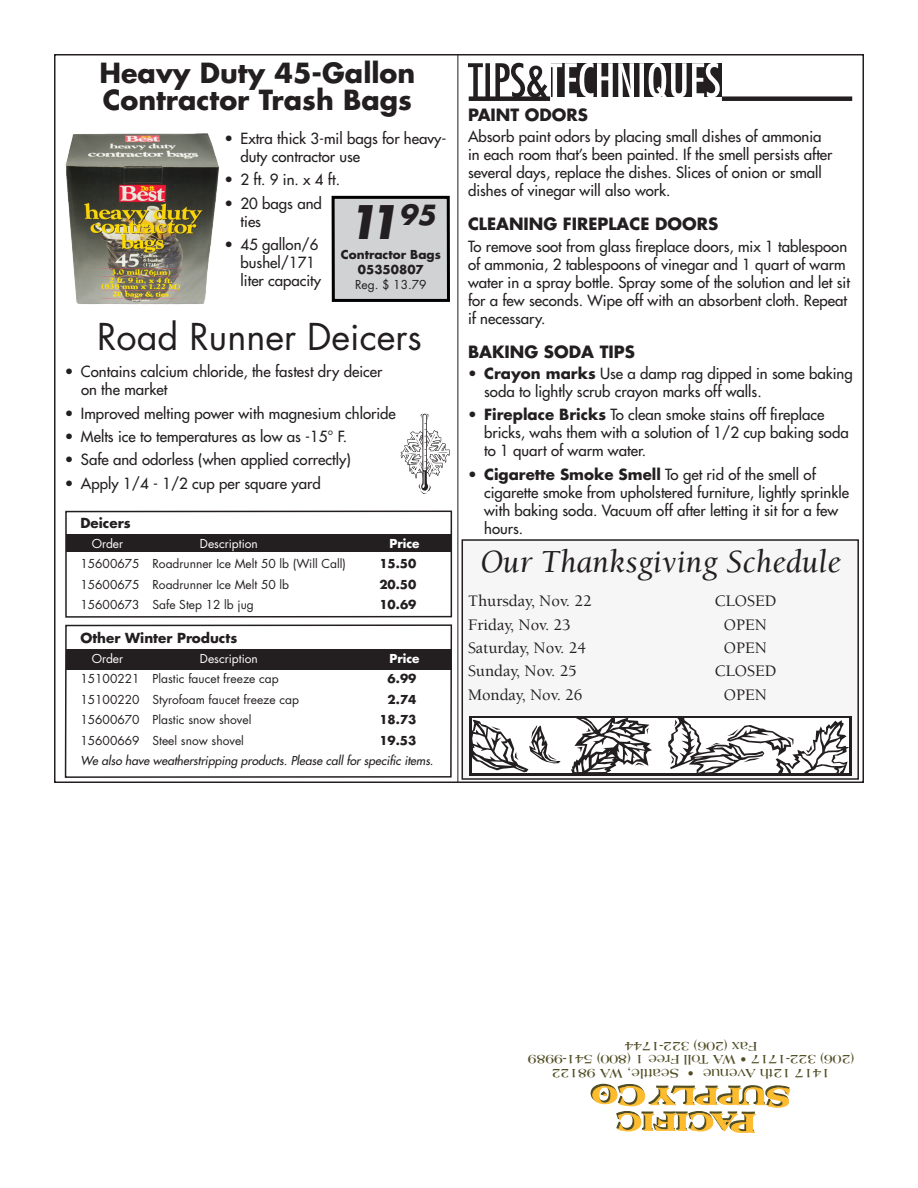
<style>
.page{position:relative;width:918px;height:1188px;background:#fff}
.page>*{position:absolute;margin:0;border:0;box-sizing:border-box;transform-origin:0 0}
.t1{font:italic 700 45px "Futura";color:#231f20}
.t2{font:36px "Futura";color:#231f20}
.t3{font:italic 33px "Berkeley";color:#231f20}
.t4{font:700 27px/27px "Futura";color:#231f20}
.t5{font:500 16.5px "Berkeley";color:#231f20}
.t6{font:700 16.5px "Futura";color:#231f20}
.t7{font:15px/18px "Futura";color:#231f20}
.t8{font:700 13.5px/13.5px "Americana";color:#514e25;text-align:center}
.t9{font:700 13.5px "Futura";color:#231f20}
.t10{font:12px "Futura";color:#231f20}
.t11{font:italic 12px "Futura";color:#231f20}
.t12{font:700 12px/15px "Futura";color:#231f20;text-align:center}
.t13{font:12px "Futura";color:#fff}
.t14{font:700 12px "Futura";color:#fff}
.s1{font-weight:700}
</style>
<div class="page">
<hr style="left:458px;top:54px;width:1px;height:729px;background:#231f20">
<svg style="left:590px;top:1083px;width:201px;height:50px"></svg>
<div style="left:462px;top:539px;width:397px;height:241px;background:#f6f6f7;border:2px solid #231f20"></div>
<svg style="left:468px;top:63px;width:252px;height:37px"></svg>
<div style="left:469px;top:96px;width:81px;height:5px;background:#231f20"></div>
<div style="left:722px;top:96px;width:130px;height:5px;background:#231f20"></div>
<div style="left:67px;top:535px;width:385px;height:17px;background:#231f20"></div>
<div style="left:65px;top:511px;width:387px;height:107px;border:2px solid #231f20"></div>
<div style="left:67px;top:649px;width:385px;height:21px;background:#231f20"></div>
<div style="left:65px;top:624px;width:387px;height:154px;border:2px solid #231f20"></div>
<svg style="left:401px;top:413px;width:49px;height:81px"></svg>
<div style="left:469px;top:716px;width:383px;height:59px;background:#231f20"></div>
<div style="left:472px;top:718px;width:377px;height:55px;background:#fff"></div>
<svg style="left:571px;top:718px;width:81px;height:55px"></svg>
<svg style="left:472px;top:720px;width:89px;height:52px"></svg>
<svg style="left:668px;top:718px;width:181px;height:55px"></svg>
<img style="left:65px;top:133px;width:155px;height:172px">
<div style="left:333px;top:197px;width:115px;height:103px;background:#d1d2d4"></div>
<div style="left:332px;top:196px;width:118px;height:106px;border:3px solid #000"></div>
<h3 class="t4" style="left:99px;top:59px;width:317px">Heavy Duty 45-Gallon<br>Contractor Trash Bags</h3>
<p class="t7" style="left:241px;top:130px;width:207px;text-indent:-16px">• Extra thick 3-mil bags for heavy&shy;duty contractor use</p>
<p class="t7" style="left:224px;top:171px;width:117px">• 2 ft. 9 in. x 4 ft.</p>
<p class="t7" style="left:241px;top:194px;width:83px;text-indent:-16px">• 20 bags and ties</p>
<p class="t7" style="left:241px;top:236px;width:82px;text-indent:-16px">• 45 gallon/6 bushel/171 liter capacity</p>
<h1 class="t1" style="left:347px;top:192px;width:90px">11<sup>95</sup></h1>
<p class="t12" style="left:341px;top:247px;width:101px">Contractor Bags<br>05350807</p>
<p class="t10" style="left:355px;top:277px;width:73px">Reg. $ 13.79</p>
<h2 class="t2" style="left:97px;top:314px;width:326px">Road Runner Deicers</h2>
<p class="t7" style="left:81px;top:363px;width:303px;text-indent:-16px">• Contains calcium chloride, the fastest dry deicer on the market</p>
<p class="t7" style="left:65px;top:404px;width:333px">• Improved melting power with magnesium chloride</p>
<p class="t7" style="left:65px;top:428px;width:284px">• Melts ice to temperatures as low as -15° F.</p>
<p class="t7" style="left:65px;top:451px;width:287px">• Safe and odorless (when applied correctly)</p>
<p class="t7" style="left:65px;top:474px;width:257px">• Apply 1/4 - 1/2 cup per square yard</p>
<p class="t9" style="left:80px;top:513px;width:52px">Deicers</p>
<p class="t13" style="left:92px;top:536px;width:33px">Order</p>
<p class="t13" style="left:200px;top:536px;width:60px">Description</p>
<p class="t14" style="left:389px;top:535px;width:32px">Price</p>
<p class="t10" style="left:80px;top:556px;width:267px">15600675 Roadrunner Ice Melt 50 lb (Will Call)</p>
<p class="t12" style="left:379px;top:556px;width:39px">15.50</p>
<p class="t10" style="left:80px;top:577px;width:210px">15600675 Roadrunner Ice Melt 50 lb</p>
<p class="t12" style="left:379px;top:577px;width:39px">20.50</p>
<p class="t10" style="left:80px;top:597px;width:175px">15600673 Safe Step 12 lb jug</p>
<p class="t12" style="left:379px;top:597px;width:39px">10.69</p>
<p class="t9" style="left:80px;top:629px;width:158px">Other Winter Products</p>
<p class="t13" style="left:92px;top:651px;width:33px">Order</p>
<p class="t13" style="left:200px;top:651px;width:60px">Description</p>
<p class="t14" style="left:389px;top:651px;width:32px">Price</p>
<p class="t10" style="left:80px;top:671px;width:200px">15100221 Plastic faucet freeze cap</p>
<p class="t12" style="left:388px;top:671px;width:30px">6.99</p>
<p class="t10" style="left:80px;top:692px;width:220px">15100220 Styrofoam faucet freeze cap</p>
<p class="t12" style="left:388px;top:692px;width:30px">2.74</p>
<p class="t10" style="left:80px;top:712px;width:172px">15600670 Plastic snow shovel</p>
<p class="t12" style="left:379px;top:712px;width:39px">18.73</p>
<p class="t10" style="left:80px;top:733px;width:165px">15600669 Steel snow shovel</p>
<p class="t12" style="left:379px;top:733px;width:39px">19.53</p>
<p class="t11" style="left:80px;top:753px;width:354px">We also have weatherstripping products. Please call for specific items.</p>
<p class="t6" style="left:468px;top:104px;width:85px">Paint Odors</p>
<p class="t7" style="left:468px;top:128px;width:366px">Absorb paint odors by placing small dishes of ammonia in each room that’s been painted. If the smell persists after several days, replace the dishes. Slices of onion or small dishes of vinegar will also work.</p>
<p class="t6" style="left:468px;top:213px;width:121px">Cleaning Fireplace</p>
<p class="t6" style="left:655px;top:213px;width:26px">Doors</p>
<p class="t7" style="left:468px;top:237px;width:384px">To remove soot from glass fireplace doors, mix 1 tablespoon of ammonia, 2 tablespoons of vinegar and 1 quart of warm water in a spray bottle. Spray some of the solution and let sit for a few seconds. Wipe off with an absorbent cloth. Repeat if necessary.</p>
<p class="t6" style="left:468px;top:340px;width:101px">Baking Soda</p>
<p class="t6" style="left:600px;top:340px;width:25px">Tips</p>
<p class="t7" style="left:484px;top:364px;width:370px;text-indent:-16px">• <span class="s1">Crayon marks</span> Use a damp rag dipped in some baking soda to lightly scrub crayon marks off walls.</p>
<p class="t7" style="left:484px;top:406px;width:366px;text-indent:-16px">• <span class="s1">Fireplace Bricks</span> To clean smoke stains off fireplace bricks, wahs them with a solution of 1/2 cup baking soda to 1 quart of warm water.</p>
<p class="t7" style="left:484px;top:465px;width:366px;text-indent:-16px">• <span class="s1">Cigarette Smoke Smell</span> To get rid of the smell of cigarette smoke from upholstered furniture, lightly sprinkle with baking soda. Vacuum off after letting it sit for a few hours.</p>
<h3 class="t3" style="left:480px;top:544px;width:362px">Our Thanksgiving Schedule</h3>
<p class="t5" style="left:468px;top:592px;width:125px">Thursday, Nov. 22</p>
<p class="t5" style="left:715px;top:592px;width:63px">CLOSED</p>
<p class="t5" style="left:468px;top:616px;width:104px">Friday, Nov. 23</p>
<p class="t5" style="left:724px;top:616px;width:45px">OPEN</p>
<p class="t5" style="left:468px;top:639px;width:119px">Saturday, Nov. 24</p>
<p class="t5" style="left:724px;top:639px;width:45px">OPEN</p>
<p class="t5" style="left:468px;top:663px;width:110px">Sunday, Nov. 25</p>
<p class="t5" style="left:715px;top:663px;width:63px">CLOSED</p>
<p class="t5" style="left:468px;top:686px;width:116px">Monday, Nov. 26</p>
<p class="t5" style="left:724px;top:686px;width:45px">OPEN</p>
<p class="t8" style="left:854px;top:1080px;width:328px;rotate:-180deg">1417 12th Avenue • Seattle, WA 98122<br>(206) 322-1717 • WA Toll Free 1 (800) 541-9989<br>Fax (206) 322-1744</p>
</div>
